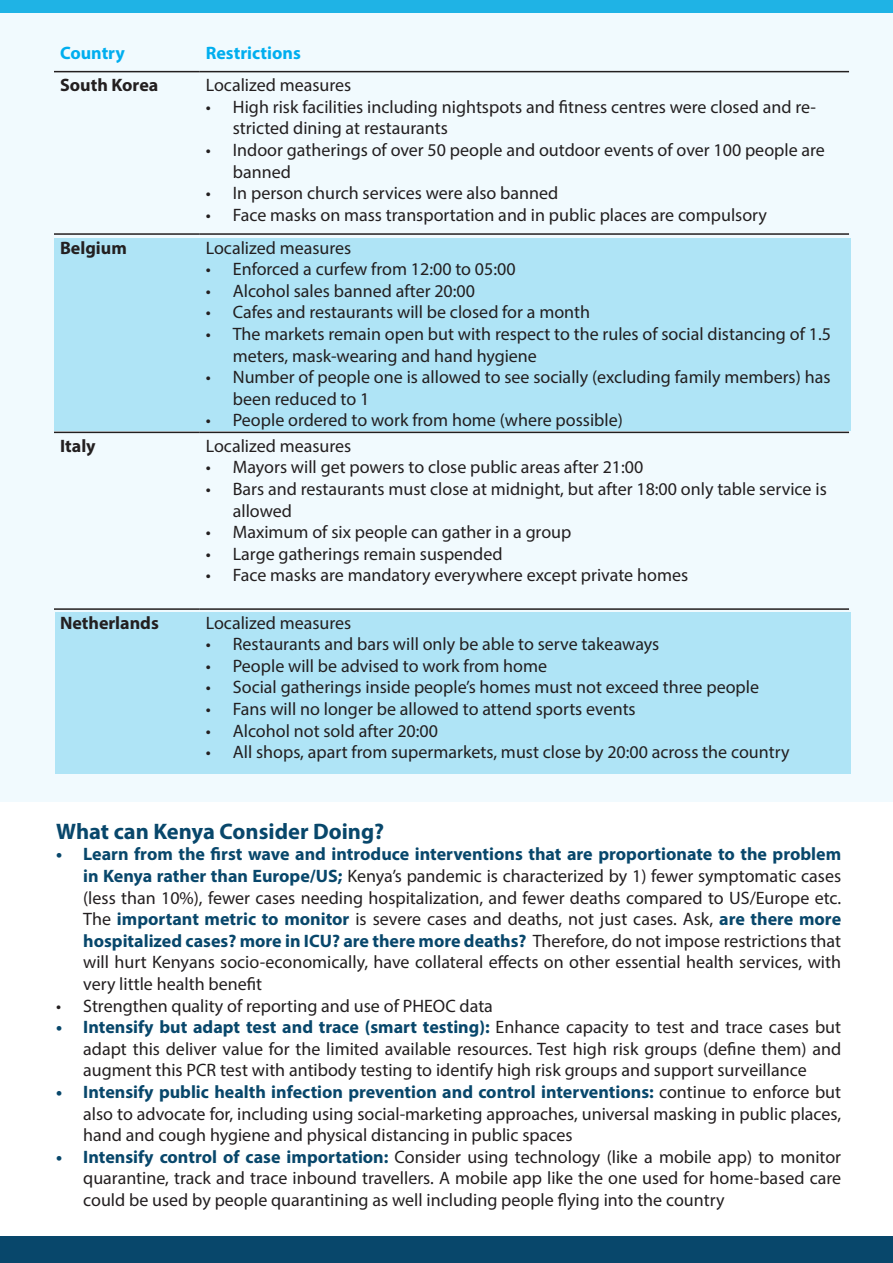
<style>
.page{position:relative;width:893px;height:1263px;background:#fff}
.page>*{position:absolute;margin:0;border:0;box-sizing:border-box;transform-origin:0 0}
.t1{font:700 22.5px "Myriad Pro";color:#08476b}
.t2{font:18px/21.6px "Myriad Pro";color:#231f20}
.t3{font:700 18px "Myriad Pro";color:#231f20}
.t4{font:700 18px "Myriad Pro";color:#00aeef}
.s1{font-weight:700;color:#08476b}
</style>
<div class="page">
<div style="left:0;top:13px;width:893px;height:788px;background:#f1fafe"></div>
<div style="left:55px;top:612px;width:795px;height:162px;background:#afe4f6"></div>
<div style="left:54px;top:238px;width:796px;height:193px;background:#afe4f6"></div>
<div style="left:0;top:1237px;width:893px;height:26px;background:#08476b"></div>
<div style="left:0;top:0;width:893px;height:13px;background:#1fb3e5"></div>
<hr style="left:54px;top:71px;width:146px;height:1px;background:#231f20">
<hr style="left:200px;top:71px;width:649px;height:1px;background:#231f20">
<hr style="left:54px;top:233px;width:146px;height:2px;background:#231f20">
<hr style="left:200px;top:233px;width:649px;height:2px;background:#231f20">
<hr style="left:54px;top:432px;width:146px;height:1px;background:#231f20">
<hr style="left:200px;top:432px;width:649px;height:1px;background:#231f20">
<hr style="left:54px;top:608px;width:146px;height:2px;background:#231f20">
<hr style="left:200px;top:608px;width:649px;height:2px;background:#231f20">
<p class="t4" style="left:60px;top:42px;width:66px">Country</p>
<p class="t4" style="left:206px;top:42px;width:97px">Restrictions</p>
<p class="t3" style="left:60px;top:73px;width:100px">South Korea</p>
<p class="t2" style="left:206px;top:74px;width:147px">Localized measures</p>
<p class="t2" style="left:233px;top:96px;width:585px;text-indent:-27px">• High risk facilities including nightspots and fitness centres were closed and re&shy;stricted dining at restaurants</p>
<p class="t2" style="left:233px;top:139px;width:594px;text-indent:-27px">• Indoor gatherings of over 50 people and outdoor events of over 100 people are banned</p>
<p class="t2" style="left:206px;top:182px;width:354px">• In person church services were also banned</p>
<p class="t2" style="left:206px;top:204px;width:563px">• Face masks on mass transportation and in public places are compulsory</p>
<p class="t3" style="left:60px;top:236px;width:68px">Belgium</p>
<p class="t2" style="left:206px;top:236px;width:147px">Localized measures</p>
<p class="t2" style="left:206px;top:258px;width:311px">• Enforced a curfew from 12:00 to 05:00</p>
<p class="t2" style="left:206px;top:280px;width:271px">• Alcohol sales banned after 20:00</p>
<p class="t2" style="left:206px;top:301px;width:386px">• Cafes and restaurants will be closed for a month</p>
<p class="t2" style="left:233px;top:323px;width:600px;text-indent:-27px">• The markets remain open but with respect to the rules of social distancing of 1.5 meters, mask-wearing and hand hygiene</p>
<p class="t2" style="left:233px;top:366px;width:599px;text-indent:-27px">• Number of people one is allowed to see socially (excluding family members) has been reduced to 1</p>
<p class="t2" style="left:206px;top:409px;width:419px">• People ordered to work from home (where possible)</p>
<p class="t3" style="left:60px;top:434px;width:37px">Italy</p>
<p class="t2" style="left:206px;top:435px;width:147px">Localized measures</p>
<p class="t2" style="left:206px;top:456px;width:439px">• Mayors will get powers to close public areas after 21:00</p>
<p class="t2" style="left:233px;top:478px;width:595px;text-indent:-27px">• Bars and restaurants must close at midnight, but after 18:00 only table service is allowed</p>
<p class="t2" style="left:206px;top:521px;width:367px">• Maximum of six people can gather in a group</p>
<p class="t2" style="left:206px;top:543px;width:298px">• Large gatherings remain suspended</p>
<p class="t2" style="left:206px;top:564px;width:484px">• Face masks are mandatory everywhere except private homes</p>
<p class="t3" style="left:60px;top:611px;width:100px">Netherlands</p>
<p class="t2" style="left:206px;top:611px;width:147px">Localized measures</p>
<p class="t2" style="left:206px;top:633px;width:455px">• Restaurants and bars will only be able to serve takeaways</p>
<p class="t2" style="left:206px;top:655px;width:343px">• People will be advised to work from home</p>
<p class="t2" style="left:206px;top:676px;width:555px">• Social gatherings inside people’s homes must not exceed three people</p>
<p class="t2" style="left:206px;top:698px;width:431px">• Fans will no longer be allowed to attend sports events</p>
<p class="t2" style="left:206px;top:719px;width:234px">• Alcohol not sold after 20:00</p>
<p class="t2" style="left:206px;top:741px;width:585px">• All shops, apart from supermarkets, must close by 20:00 across the country</p>
<p class="t1" style="left:56px;top:816px;width:330px">What can Kenya Consider Doing?</p>
<p class="t2" style="left:83px;top:843px;width:759px;text-align:justify;text-indent:-27px"><span class="s1">• Learn from the first wave and introduce interventions that are proportionate to the problem in Kenya rather than Europe/US;</span> Kenya’s pandemic is characterized by 1) fewer symptomatic cases (less than 10%), fewer cases needing hospitalization, and fewer deaths compared to US/Europe etc.<br>The <span class="s1">important metric to monitor</span> is severe cases and deaths, not just cases. Ask, <span class="s1">are there more hospitalized cases? more in ICU? are there more deaths?</span> Therefore, do not impose restrictions that will hurt Kenyans socio-economically, have collateral effects on other essential health services, with very little health benefit</p>
<p class="t2" style="left:56px;top:994px;width:438px">• Strengthen quality of reporting and use of PHEOC data</p>
<p class="t2" style="left:83px;top:1016px;width:760px;text-align:justify;text-indent:-27px"><span class="s1">• Intensify but adapt test and trace (smart testing):</span> Enhance capacity to test and trace cases but adapt this deliver value for the limited available resources. Test high risk groups (define them) and augment this PCR test with antibody testing to identify high risk groups and support surveillance</p>
<p class="t2" style="left:83px;top:1081px;width:759px;text-align:justify;text-indent:-27px"><span class="s1">• Intensify public health infection prevention and control interventions:</span> continue to enforce but also to advocate for, including using social-marketing approaches, universal masking in public places, hand and cough hygiene and physical distancing in public spaces</p>
<p class="t2" style="left:83px;top:1146px;width:759px;text-align:justify;text-indent:-27px"><span class="s1">• Intensify control of case importation:</span> Consider using technology (like a mobile app) to monitor quarantine, track and trace inbound travellers. A mobile app like the one used for home-based care could be used by people quarantining as well including people flying into the country</p>
</div>
